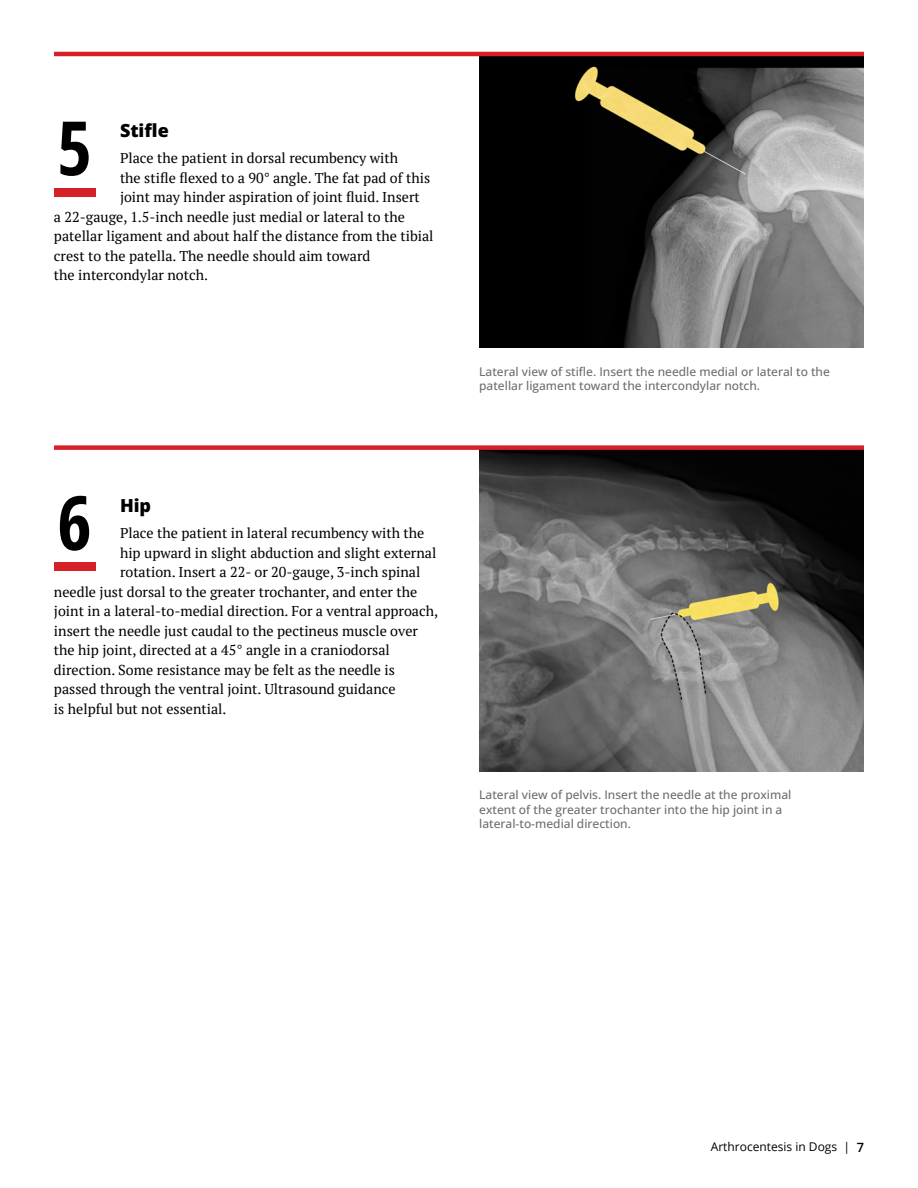
<style>
.page{position:relative;width:918px;height:1188px;background:#fff}
.page>*{position:absolute;margin:0;border:0;box-sizing:border-box;transform-origin:0 0}
.t1{font:700 75px "Open Sans Condensed";color:#000}
.t2{font:800 18px "Open Sans";color:#000}
.t3{font:14.25px "PT Serif";color:#000}
.t4{font:500 12px/14.4px "Open Sans";color:#6d6e71}
.t5{font:12px "Open Sans";color:#000}
.s1{font-weight:600;font-size:12.75px}
</style>
<div class="page">
<img style="left:479px;top:450px;width:385px;height:322px">
<div style="left:54px;top:562px;width:41px;height:9px;background:#d62027"></div>
<img style="left:479px;top:56px;width:385px;height:292px">
<div style="left:54px;top:188px;width:41px;height:8px;background:#d62027"></div>
<hr style="left:54px;top:52px;width:810px;height:4px;background:#d62027">
<div style="left:54px;top:445px;width:810px;height:5px;background:#d62027"></div>
<h1 class="t1" style="left:57px;top:96px;width:36px">5</h1>
<p class="t2" style="left:120px;top:118px;width:50px">Stifle</p>
<p class="t3" style="left:120px;top:149px;width:280px">Place the patient in dorsal recumbency with</p>
<p class="t3" style="left:120px;top:169px;width:312px">the stifle flexed to a 90° angle. The fat pad of this</p>
<p class="t3" style="left:120px;top:188px;width:301px">joint may hinder aspiration of joint fluid. Insert</p>
<p class="t3" style="left:54px;top:208px;width:352px">a 22-gauge, 1.5-inch needle just medial or lateral to the</p>
<p class="t3" style="left:54px;top:227px;width:381px">patellar ligament and about half the distance from the tibial</p>
<p class="t3" style="left:54px;top:247px;width:318px">crest to the patella. The needle should aim toward</p>
<p class="t3" style="left:54px;top:266px;width:156px">the intercondylar notch.</p>
<h1 class="t1" style="left:57px;top:470px;width:36px">6</h1>
<p class="t2" style="left:120px;top:493px;width:33px">Hip</p>
<p class="t3" style="left:120px;top:524px;width:306px">Place the patient in lateral recumbency with the</p>
<p class="t3" style="left:120px;top:543px;width:318px">hip upward in slight abduction and slight external</p>
<p class="t3" style="left:120px;top:563px;width:302px">rotation. Insert a 22- or 20-gauge, 3-inch spinal</p>
<p class="t3" style="left:54px;top:582px;width:365px">needle just dorsal to the greater trochanter, and enter the</p>
<p class="t3" style="left:54px;top:602px;width:386px">joint in a lateral-to-medial direction. For a ventral approach,</p>
<p class="t3" style="left:54px;top:621px;width:366px">insert the needle just caudal to the pectineus muscle over</p>
<p class="t3" style="left:54px;top:641px;width:337px">the hip joint, directed at a 45° angle in a craniodorsal</p>
<p class="t3" style="left:54px;top:660px;width:343px">direction. Some resistance may be felt as the needle is</p>
<p class="t3" style="left:54px;top:680px;width:343px">passed through the ventral joint. Ultrasound guidance</p>
<p class="t3" style="left:54px;top:699px;width:174px">is helpful but not essential.</p>
<p class="t4" style="left:479px;top:364px;width:352px">Lateral view of stifle. Insert the needle medial or lateral to the patellar ligament toward the intercondylar notch.</p>
<p class="t4" style="left:479px;top:788px;width:314px">Lateral view of pelvis. Insert the needle at the proximal extent of the greater trochanter into the hip joint in a lateral-to-medial direction.</p>
<p class="t5" style="left:711px;top:1138px;width:155px">Arthrocentesis in Dogs | <span class="s1">7</span></p>
</div>
